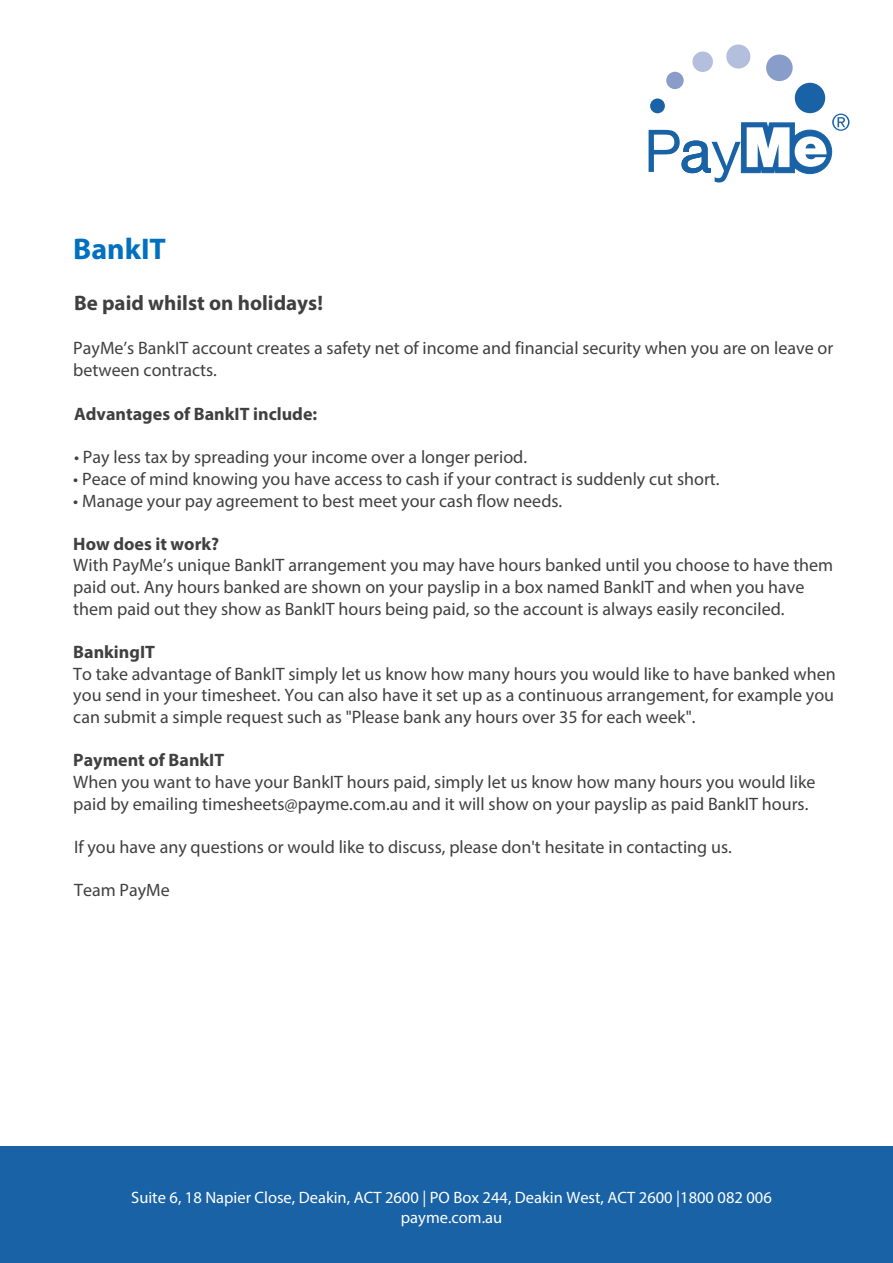
<style>
.page{position:relative;width:893px;height:1263px;background:#fff}
.page>*{position:absolute;margin:0;border:0;box-sizing:border-box;transform-origin:0 0}
.t1{font:700 30px "Myriad Pro";color:#0070c0}
.t2{font:700 21px "Myriad Pro";color:#404040}
.t3{font:18px/21.6px "Myriad Pro";color:#404040}
.t4{font:700 18px "Myriad Pro";color:#404040}
.t5{font:16.5px/19.8px "Myriad Pro";color:#fff;text-align:center}
</style>
<div class="page">
<div style="left:0;top:1146px;width:893px;height:117px;background:#1862a5"></div>
<div style="left:766px;top:55px;width:27px;height:26px;background:#889dc9;border-radius:50%"></div>
<div style="left:726px;top:44px;width:24px;height:25px;background:#b3bfdc;border-radius:50%"></div>
<div style="left:692px;top:52px;width:21px;height:20px;background:#b3bfdc;border-radius:50%"></div>
<div style="left:666px;top:72px;width:18px;height:17px;background:#889dc9;border-radius:50%"></div>
<div style="left:650px;top:99px;width:15px;height:14px;background:#1862a5;border-radius:50%"></div>
<div style="left:795px;top:83px;width:30px;height:30px;background:#1862a5;border-radius:50%"></div>
<svg style="left:649px;top:114px;width:201px;height:68px"></svg>
<h1 class="t1" style="left:73px;top:230px;width:94px">BankIT</h1>
<p class="t2" style="left:74px;top:289px;width:250px">Be paid whilst on holidays!</p>
<p class="t3" style="left:73px;top:337px;width:761px">PayMe’s BankIT account creates a safety net of income and financial security when you are on leave or between contracts.</p>
<p class="t4" style="left:74px;top:402px;width:245px">Advantages of BankIT include:</p>
<p class="t3" style="left:74px;top:446px;width:455px">• Pay less tax by spreading your income over a longer period.</p>
<p class="t3" style="left:73px;top:468px;width:648px">• Peace of mind knowing you have access to cash if your contract is suddenly cut short.</p>
<p class="t3" style="left:73px;top:489px;width:491px">• Manage your pay agreement to best meet your cash flow needs.</p>
<p class="t4" style="left:73px;top:532px;width:147px">How does it work?</p>
<p class="t3" style="left:73px;top:554px;width:762px">With PayMe’s unique BankIT arrangement you may have hours banked until you choose to have them paid out. Any hours banked are shown on your payslip in a box named BankIT and when you have them paid out they show as BankIT hours being paid, so the account is always easily reconciled.</p>
<p class="t4" style="left:73px;top:640px;width:83px">BankingIT</p>
<p class="t3" style="left:73px;top:663px;width:764px;text-align:justify">To take advantage of BankIT simply let us know how many hours you would like to have banked when you send in your timesheet. You can also have it set up as a continuous arrangement, for example you can submit a simple request such as "Please bank any hours over 35 for each week".</p>
<p class="t4" style="left:73px;top:748px;width:152px">Payment of BankIT</p>
<p class="t3" style="left:73px;top:771px;width:744px;line-height:22px">When you want to have your BankIT hours paid, simply let us know how many hours you would like paid by emailing timesheets@payme.com.au and it will show on your payslip as paid BankIT hours.</p>
<p class="t3" style="left:74px;top:836px;width:659px">If you have any questions or would like to discuss, please don't hesitate in contacting us.</p>
<p class="t3" style="left:74px;top:879px;width:97px">Team PayMe</p>
<p class="t5" style="left:131px;top:1187px;width:642px">Suite 6, 18 Napier Close, Deakin, ACT 2600 | PO Box 244, Deakin West, ACT 2600 |1800 082 006 payme.com.au</p>
</div>
